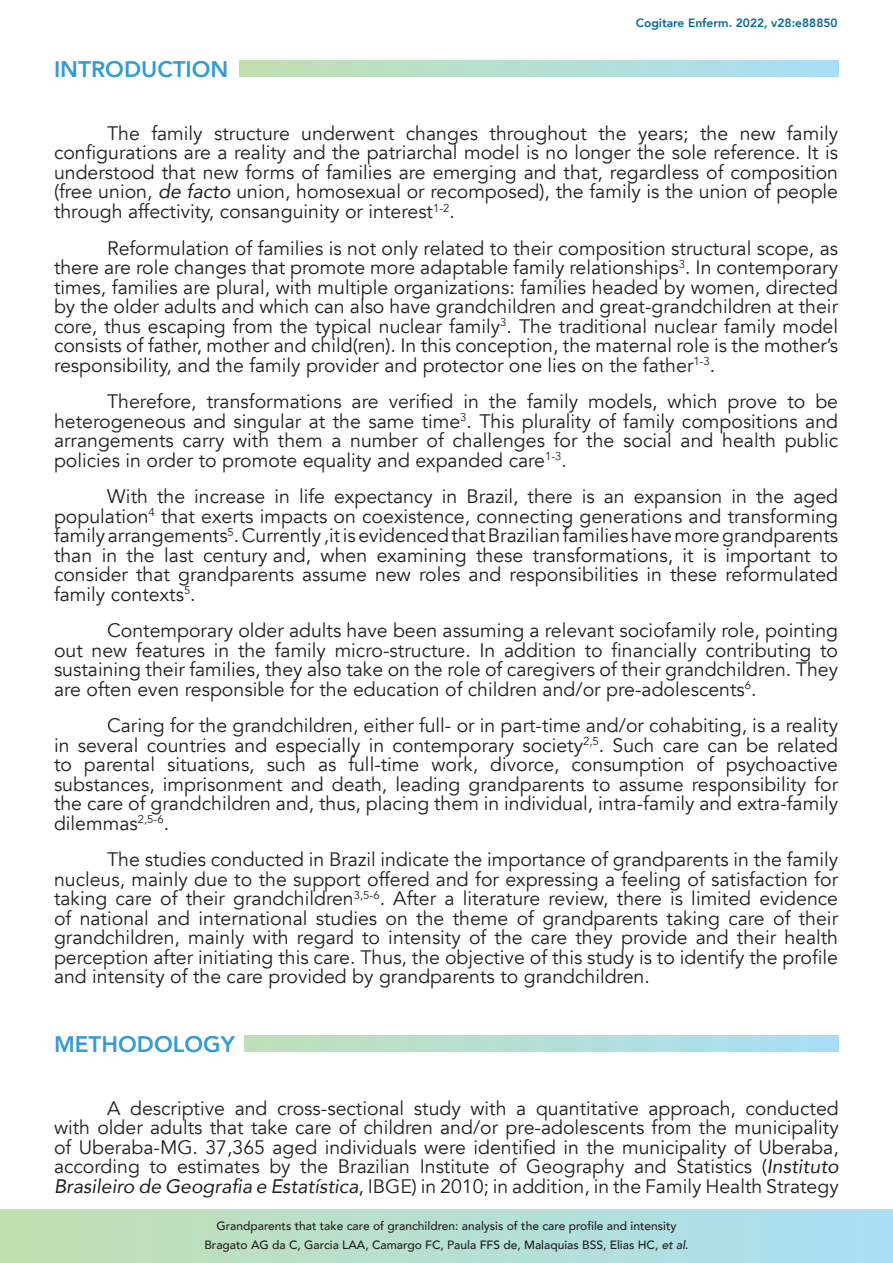
<style>
.page{position:relative;width:893px;height:1263px;background:#fff}
.page>*{position:absolute;margin:0;border:0;box-sizing:border-box;transform-origin:0 0}
.t1{font:800 22.5px "Avenir";color:#349bd3}
.t2{font:19.5px/19.5px "Avenir";color:#231f20;text-align:justify}
.t3{font:500 12px/18.6px "Avenir";color:#231f20;text-align:center}
.t4{font:800 12px "Avenir";color:#006c95}
.s1{font-style:italic}
</style>
<div class="page">
<svg style="left:0;top:1209px;width:893px;height:54px;background:#b6dfd2"></svg>
<div style="left:240px;top:60px;width:599px;height:17px;background:linear-gradient(to right,#c2dfb1,#a9dff7)"></div>
<div style="left:244px;top:1035px;width:595px;height:17px;background:linear-gradient(to right,#c0e0b8,#a9dff7)"></div>
<p class="t1" style="left:54px;top:48px;width:176px">INTRODUCTION</p>
<p class="t4" style="left:636px;top:12px;width:203px">Cogitare Enferm. 2022, v28:e88850</p>
<p class="t2" style="left:54px;top:124px;width:786px;text-indent:53px">The family structure underwent changes throughout the years; the new family configurations are a reality and the patriarchal model is no longer the sole reference. It is understood that new forms of families are emerging and that, regardless of composition (free union, <span class="s1">de facto</span> union, homosexual or recomposed), the family is the union of people through affectivity, consanguinity or interest<sup>1-2</sup>.</p>
<p class="t2" style="left:54px;top:238px;width:786px;text-indent:53px">Reformulation of families is not only related to their composition structural scope, as there are role changes that promote more adaptable family relationships<sup>3</sup>. In contemporary times, families are plural, with multiple organizations: families headed by women, directed by the older adults and which can also have grandchildren and great-grandchildren at their core, thus escaping from the typical nuclear family<sup>3</sup>. The traditional nuclear family model consists of father, mother and child(ren). In this conception, the maternal role is the mother’s responsibility, and the family provider and protector one lies on the father<sup>1-3</sup>.</p>
<p class="t2" style="left:54px;top:392px;width:786px;text-indent:53px">Therefore, transformations are verified in the family models, which prove to be heterogeneous and singular at the same time<sup>3</sup>. This plurality of family compositions and arrangements carry with them a number of challenges for the social and health public policies in order to promote equality and expanded care<sup>1-3</sup>.</p>
<p class="t2" style="left:54px;top:487px;width:786px;text-indent:53px">With the increase in life expectancy in Brazil, there is an expansion in the aged population<sup>4</sup> that exerts impacts on coexistence, connecting generations and transforming family arrangements<sup>5</sup>. Currently ,it is evidenced that Brazilian families have more grandparents than in the last century and, when examining these transformations, it is important to consider that grandparents assume new roles and responsibilities in these reformulated family contexts<sup>5</sup>.</p>
<p class="t2" style="left:54px;top:621px;width:786px;text-indent:53px">Contemporary older adults have been assuming a relevant sociofamily role, pointing out new features in the family micro-structure. In addition to financially contributing to sustaining their families, they also take on the role of caregivers of their grandchildren. They are often even responsible for the education of children and/or pre-adolescents<sup>6</sup>.</p>
<p class="t2" style="left:54px;top:716px;width:786px;text-indent:53px">Caring for the grandchildren, either full- or in part-time and/or cohabiting, is a reality in several countries and especially in contemporary society<sup>2,5</sup>. Such care can be related to parental situations, such as full-time work, divorce, consumption of psychoactive substances, imprisonment and death, leading grandparents to assume responsibility for the care of grandchildren and, thus, placing them in individual, intra-family and extra-family dilemmas<sup>2,5-6</sup>.</p>
<p class="t2" style="left:54px;top:850px;width:786px;text-indent:53px">The studies conducted in Brazil indicate the importance of grandparents in the family nucleus, mainly due to the support offered and for expressing a feeling of satisfaction for taking care of their grandchildren<sup>3,5-6</sup>. After a literature review, there is limited evidence of national and international studies on the theme of grandparents taking care of their grandchildren, mainly with regard to intensity of the care they provide and their health perception after initiating this care. Thus, the objective of this study is to identify the profile and intensity of the care provided by grandparents to grandchildren.</p>
<p class="t1" style="left:54px;top:1023px;width:182px">METHODOLOGY</p>
<p class="t2" style="left:54px;top:1099px;width:786px;text-indent:53px">A descriptive and cross-sectional study with a quantitative approach, conducted with older adults that take care of children and/or pre-adolescents from the municipality of Uberaba-MG. 37,365 aged individuals were identified in the municipality of Uberaba, according to estimates by the Brazilian Institute of Geography and Statistics (<span class="s1">Instituto Brasileiro de Geografia e Estatística</span>, IBGE) in 2010; in addition, in the Family Health Strategy</p>
<p class="t3" style="left:204px;top:1216px;width:486px">Grandparents that take care of granchildren: analysis of the care profile and intensity<br>Bragato AG da C, Garcia LAA, Camargo FC, Paula FFS de, Malaquias BSS, Elias HC, <span class="s1">et al</span>.</p>
</div>
